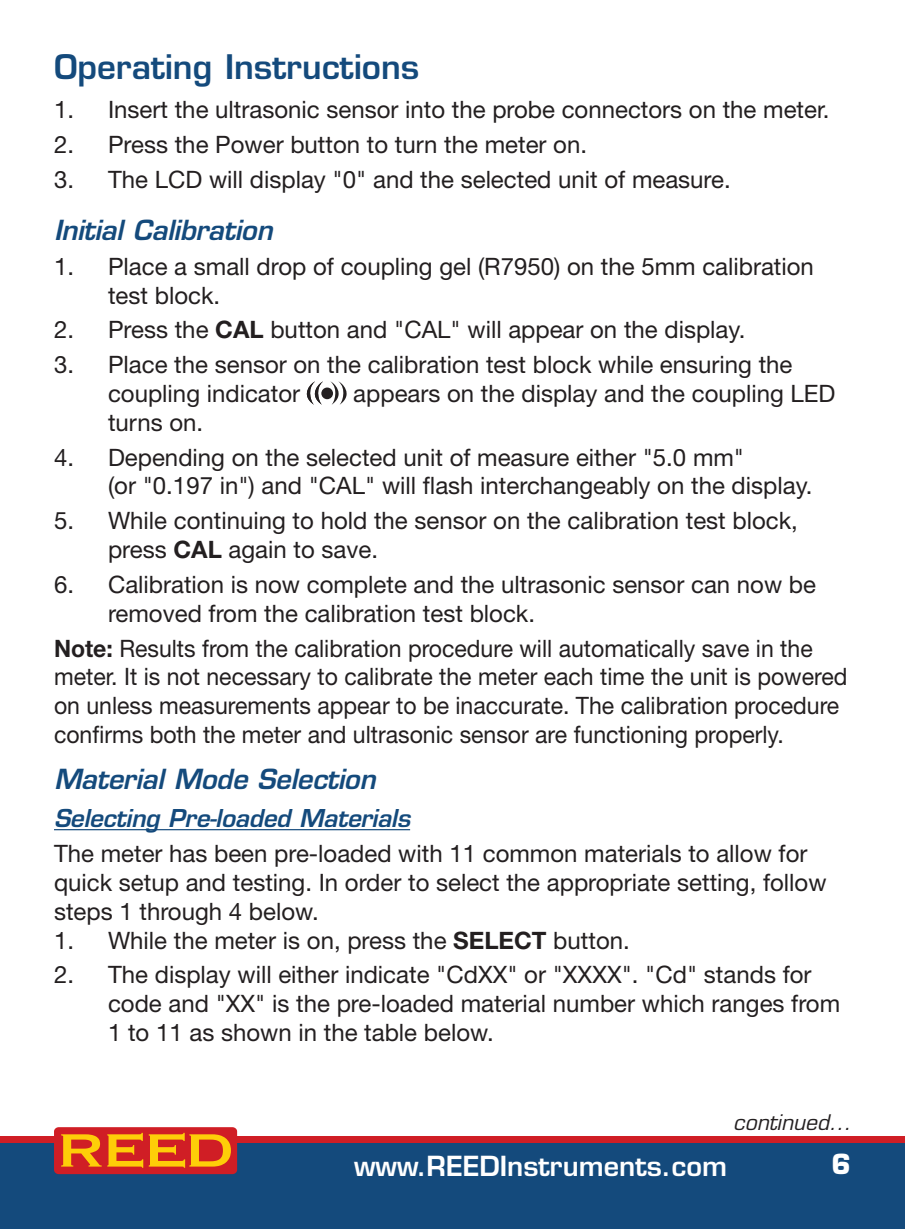
<style>
.page{position:relative;width:905px;height:1229px;background:#fff}
.page>*{position:absolute;margin:0;border:0;box-sizing:border-box;transform-origin:0 0}
.t1{font:600 33px "Eurostile LT Std";color:#144a7c}
.t2{font:italic 600 27px "Eurostile LT Std";letter-spacing:-.01em;color:#144a7c}
.t3{font:600 27px "Eurostile LT Std";color:#fff}
.t4{font:700 27px "Eurostile LT Std";color:#fff}
.t5{font:24px/28.8px "Helvetica Neue LT Std";color:#231f20}
.t6{font:24px/28.8px "Helvetica Neue LT Std";color:#231f20;scale:.96 1}
.t7{font:italic 600 24px "Eurostile LT Std";letter-spacing:-.01em;color:#144a7c}
.t8{font:italic 21px "Eurostile LT Std";color:#231f20}
.s1{font-weight:700}
</style>
<div class="page">
<div style="left:0;top:1137px;width:904px;height:91px;background:#144a7c"></div>
<div style="left:0;top:1136px;width:904px;height:6px;background:#d01e25"></div>
<div style="left:54px;top:1127px;width:183px;height:47px;background:#d01e25;border-radius:5px"></div>
<svg style="left:61px;top:1132px;width:82px;height:35px"></svg>
<svg style="left:149px;top:1132px;width:82px;height:35px"></svg>
<hr style="left:54px;top:829px;width:356px;height:1px;background:#144a7c">
<div style="left:321px;top:387px;width:12px;height:12px;background:#231f20;border-radius:50%"></div>
<svg style="left:307px;top:381px;width:16px;height:24px"></svg>
<svg style="left:330px;top:381px;width:16px;height:24px"></svg>
<h1 class="t1" style="left:54px;top:46px;width:366px">Operating Instructions</h1>
<p class="t5" style="left:54px;top:95px;width:777px">1. Insert the ultrasonic sensor into the probe connectors on the meter.</p>
<p class="t5" style="left:54px;top:130px;width:534px">2. Press the Power button to turn the meter on.</p>
<p class="t5" style="left:54px;top:165px;width:678px">3. The LCD will display "0" and the selected unit of measure.</p>
<p class="t2" style="left:54px;top:213px;width:220px">Initial Calibration</p>
<p class="t5" style="left:108px;top:251px;width:707px;text-indent:-54px">1. Place a small drop of coupling gel (R7950) on the 5mm calibration test block.</p>
<p class="t5" style="left:54px;top:315px;width:693px">2. Press the <span class="s1">CAL</span> button and "CAL" will appear on the display.</p>
<p class="t5" style="left:108px;top:350px;width:686px;text-indent:-54px">3. Place the sensor on the calibration test block while ensuring the coupling indicator</p>
<p class="t5" style="left:353px;top:379px;width:483px">appears on the display and the coupling LED</p>
<p class="t5" style="left:108px;top:407px;width:97px">turns on.</p>
<p class="t5" style="left:108px;top:442px;width:706px;text-indent:-54px">4. Depending on the selected unit of measure either "5.0 mm"<br>(or "0.197 in") and "CAL" will flash interchangeably on the display.</p>
<p class="t5" style="left:108px;top:506px;width:691px;text-indent:-54px">5. While continuing to hold the sensor on the calibration test block, press <span class="s1">CAL</span> again to save.</p>
<p class="t5" style="left:108px;top:569px;width:709px;text-indent:-54px">6. Calibration is now complete and the ultrasonic sensor can now be removed from the calibration test block.</p>
<p class="t6" style="left:54px;top:633px;width:827px"><span class="s1">Note:</span> Results from the calibration procedure will automatically save in the meter. It is not necessary to calibrate the meter each time the unit is powered on unless measurements appear to be inaccurate. The calibration procedure confirms both the meter and ultrasonic sensor are functioning properly.</p>
<p class="t2" style="left:54px;top:762px;width:323px">Material Mode Selection</p>
<p class="t7" style="left:54px;top:803px;width:357px">Selecting Pre-loaded Materials</p>
<p class="t5" style="left:54px;top:838px;width:774px">The meter has been pre-loaded with 11 common materials to allow for quick setup and testing. In order to select the appropriate setting, follow steps 1 through 4 below.</p>
<p class="t5" style="left:54px;top:925px;width:577px">1. While the meter is on, press the <span class="s1">SELECT</span> button.</p>
<p class="t5" style="left:108px;top:960px;width:733px;text-indent:-54px">2. The display will either indicate "CdXX" or "XXXX". "Cd" stands for code and "XX" is the pre-loaded material number which ranges from<br>1 to 11 as shown in the table below.</p>
<p class="t8" style="left:733px;top:1110px;width:119px">continued...</p>
<p class="t3" style="left:354px;top:1148px;width:374px">www.REEDInstruments.com</p>
<p class="t4" style="left:831px;top:1147px;width:21px">6</p>
</div>
